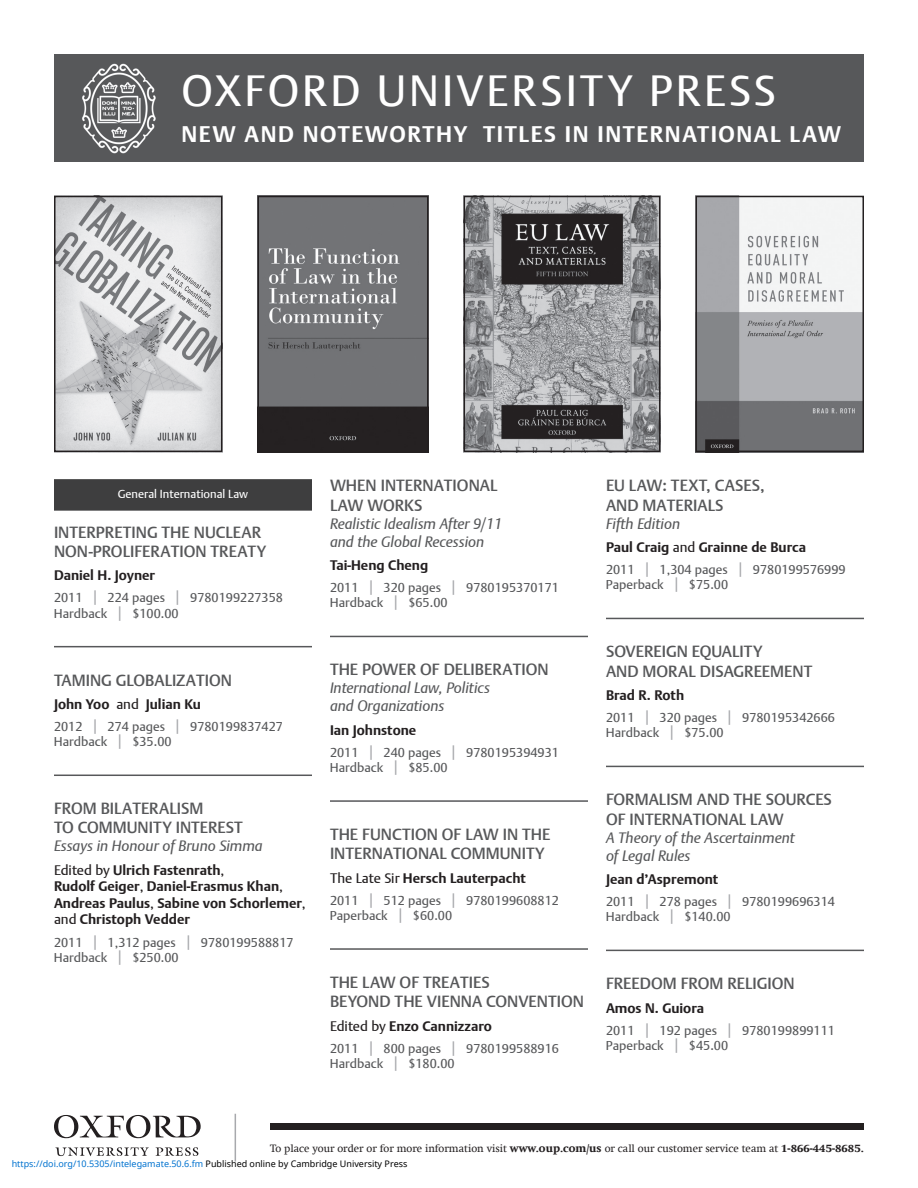
<style>
.page{position:relative;width:918px;height:1188px;background:#fff}
.page>*{position:absolute;margin:0;border:0;box-sizing:border-box;transform-origin:0 0}
.t1{font:51.6px "OUP2";color:#231f20}
.t2{font:43.5px "OUP2 Argo";letter-spacing:.07em;color:#fff}
.t3{font:700 22.5px "OUP2 Argo";letter-spacing:.07em;color:#fff}
.t4{font:500 16.2px/19.4px "OUP2 Argo";color:#57585a}
.t5{font:italic 15px/18px "OUP2 Argo";color:#57585a}
.t6{font:700 13.8px/16.5px "OUP2 Argo";color:#231f20}
.t7{font:12.75px/15.3px "OUP2 Argo";color:#57585a}
.t8{font:11.7px "OUP2 Argo";color:#fff}
.t9{font:10.5px "OUP2 Swift";color:#231f20}
.t10{font:9px "Noto Sans";color:#0172cf}
.s1{font-size:16.65px;color:#a8a9ad}
.s2{font-weight:400}
.s3{font-weight:700}
.s4{color:#000}
</style>
<div class="page">
<hr style="left:235px;top:1114px;width:1px;height:48px;background:#a8a9ad">
<div style="left:270px;top:1123px;width:594px;height:6px;background:#231f20"></div>
<div style="left:54px;top:54px;width:810px;height:108px;background:#57585a"></div>
<img style="left:82px;top:63px;width:74px;height:91px">
<img style="left:699px;top:199px;width:162px;height:250px">
<div style="left:696px;top:196px;width:168px;height:256px;border:2px solid #231f20"></div>
<img style="left:467px;top:199px;width:190px;height:250px">
<div style="left:464px;top:196px;width:196px;height:256px;border:2px solid #231f20"></div>
<img style="left:261px;top:199px;width:165px;height:250px">
<div style="left:258px;top:196px;width:171px;height:256px;border:2px solid #231f20"></div>
<img style="left:57px;top:199px;width:162px;height:250px">
<div style="left:54px;top:196px;width:168px;height:256px;border:2px solid #231f20"></div>
<div style="left:54px;top:479px;width:258px;height:32px;background:#3e3e3f"></div>
<hr style="left:54px;top:646px;width:258px;height:1px;background:#57585a">
<hr style="left:54px;top:775px;width:258px;height:1px;background:#57585a">
<hr style="left:330px;top:636px;width:258px;height:1px;background:#57585a">
<hr style="left:330px;top:800px;width:258px;height:2px;background:#57585a">
<hr style="left:330px;top:948px;width:258px;height:2px;background:#57585a">
<hr style="left:606px;top:618px;width:258px;height:1px;background:#57585a">
<hr style="left:606px;top:766px;width:258px;height:1px;background:#57585a">
<hr style="left:606px;top:950px;width:258px;height:1px;background:#57585a">
<p class="t2" style="left:182px;top:62px;width:596px">Oxfo rd University Press</p>
<p class="t3" style="left:182px;top:119px;width:661px">New and Noteworthy Titles in International Law</p>
<p class="t8" style="left:118px;top:487px;width:132px">General International Law</p>
<p class="t4" style="left:54px;top:522px;width:214px">INTERPRETING THE NUCLEAR<br>NON-PROLIFERATION TREATY</p>
<p class="t6" style="left:54px;top:567px;width:103px">Daniel H. Joyner</p>
<p class="t7" style="left:54px;top:590px;width:231px">2011 <span class="s1">|</span> 224 pages <span class="s1">|</span> 9780199227358<br>Hardback <span class="s1">|</span> $100.00</p>
<p class="t4" style="left:54px;top:670px;width:180px">TAMING GLOBALIZATION</p>
<p class="t6" style="left:54px;top:696px;width:148px">John Yoo <span class="s2">and</span> Julian Ku</p>
<p class="t7" style="left:54px;top:719px;width:231px">2012 <span class="s1">|</span> 274 pages <span class="s1">|</span> 9780199837427<br>Hardback <span class="s1">|</span> $35.00</p>
<p class="t4" style="left:54px;top:799px;width:190px">FROM BILATERALISM<br>TO COMMUNITY INTEREST</p>
<p class="t5" style="left:54px;top:837px;width:210px">Essays in Honour of Bruno Simma</p>
<p class="t6" style="left:54px;top:861px;width:253px"><span class="s2">Edited by</span> Ulrich Fastenrath<span class="s2">,<br></span>Rudolf Geiger<span class="s2">,</span> Daniel-Erasmus Khan<span class="s2">,<br></span>Andreas Paulus<span class="s2">,</span> Sabine von Schorlemer<span class="s2">, and</span> Christoph Vedder</p>
<p class="t7" style="left:54px;top:934px;width:241px">2011 <span class="s1">|</span> 1,312 pages <span class="s1">|</span> 9780199588817<br>Hardback <span class="s1">|</span> $250.00</p>
<p class="t4" style="left:330px;top:476px;width:169px">WHEN INTERNATIONAL<br>LAW WORKS</p>
<p class="t5" style="left:330px;top:514px;width:174px">Realistic Idealism After 9/11 and the Global Recession</p>
<p class="t6" style="left:330px;top:557px;width:100px">Tai-Heng Cheng</p>
<p class="t7" style="left:330px;top:580px;width:231px">2011 <span class="s1">|</span> 320 pages <span class="s1">|</span> 9780195370171<br>Hardback <span class="s1">|</span> $65.00</p>
<p class="t4" style="left:330px;top:660px;width:220px">THE POWER OF DELIBERATION</p>
<p class="t5" style="left:330px;top:679px;width:161px">International Law, Politics and Organizations</p>
<p class="t6" style="left:330px;top:721px;width:88px">Ian Johnstone</p>
<p class="t7" style="left:330px;top:745px;width:231px">2011 <span class="s1">|</span> 240 pages <span class="s1">|</span> 9780195394931<br>Hardback <span class="s1">|</span> $85.00</p>
<p class="t4" style="left:330px;top:824px;width:222px">THE FUNCTION OF LAW IN THE<br>INTERNATIONAL COMMUNITY</p>
<p class="t6" style="left:330px;top:869px;width:197px"><span class="s2">The Late Sir</span> Hersch Lauterpacht</p>
<p class="t7" style="left:330px;top:893px;width:231px">2011 <span class="s1">|</span> 512 pages <span class="s1">|</span> 9780199608812<br>Paperback <span class="s1">|</span> $60.00</p>
<p class="t4" style="left:330px;top:972px;width:255px">THE LAW OF TREATIES<br>BEYOND THE VIENNA CONVENTION</p>
<p class="t6" style="left:330px;top:1017px;width:164px"><span class="s2">Edited by</span> Enzo Cannizzaro</p>
<p class="t7" style="left:330px;top:1041px;width:231px">2011 <span class="s1">|</span> 800 pages <span class="s1">|</span> 9780199588916<br>Hardback <span class="s1">|</span> $180.00</p>
<p class="t4" style="left:606px;top:476px;width:160px">EU LAW: TEXT, CASES,<br>AND MATERIALS</p>
<p class="t5" style="left:606px;top:514px;width:76px">Fifth Edition</p>
<p class="t6" style="left:606px;top:539px;width:202px">Paul Craig <span class="s2">and</span> Grainne de Burca</p>
<p class="t7" style="left:606px;top:562px;width:241px">2011 <span class="s1">|</span> 1,304 pages <span class="s1">|</span> 9780199576999<br>Paperback <span class="s1">|</span> $75.00</p>
<p class="t4" style="left:606px;top:642px;width:208px">SOVEREIGN EQUALITY<br>AND MORAL DISAGREEMENT</p>
<p class="t6" style="left:606px;top:687px;width:80px">Brad R. Roth</p>
<p class="t7" style="left:606px;top:710px;width:231px">2011 <span class="s1">|</span> 320 pages <span class="s1">|</span> 9780195342666<br>Hardback <span class="s1">|</span> $75.00</p>
<p class="t4" style="left:606px;top:790px;width:227px">FORMALISM AND THE SOURCES<br>OF INTERNATIONAL LAW</p>
<p class="t5" style="left:606px;top:828px;width:190px">A Theory of the Ascertainment of Legal Rules</p>
<p class="t6" style="left:606px;top:871px;width:114px">Jean d’Aspremont</p>
<p class="t7" style="left:606px;top:894px;width:231px">2011 <span class="s1">|</span> 278 pages <span class="s1">|</span> 9780199696314<br>Hardback <span class="s1">|</span> $140.00</p>
<p class="t4" style="left:606px;top:974px;width:190px">FREEDOM FROM RELIGION</p>
<p class="t6" style="left:606px;top:999px;width:100px">Amos N. Guiora</p>
<p class="t7" style="left:606px;top:1023px;width:231px">2011 <span class="s1">|</span> 192 pages <span class="s1">|</span> 9780199899111<br>Paperback <span class="s1">|</span> $45.00</p>
<p class="t1" style="left:54px;top:1108px;width:148px">1</p>
<p class="t9" style="left:270px;top:1142px;width:595px">To place your order or for more information visit <span class="s3">www.oup.com/us</span> or call our customer service team at <span class="s3">1-866-445-8685.</span></p>
<p class="t10" style="left:12px;top:1157px;width:397px">https://doi.org/10.5305/intelegamate.50.6.fm <span class="s4">Published online by Cambridge University Press</span></p>
</div>
